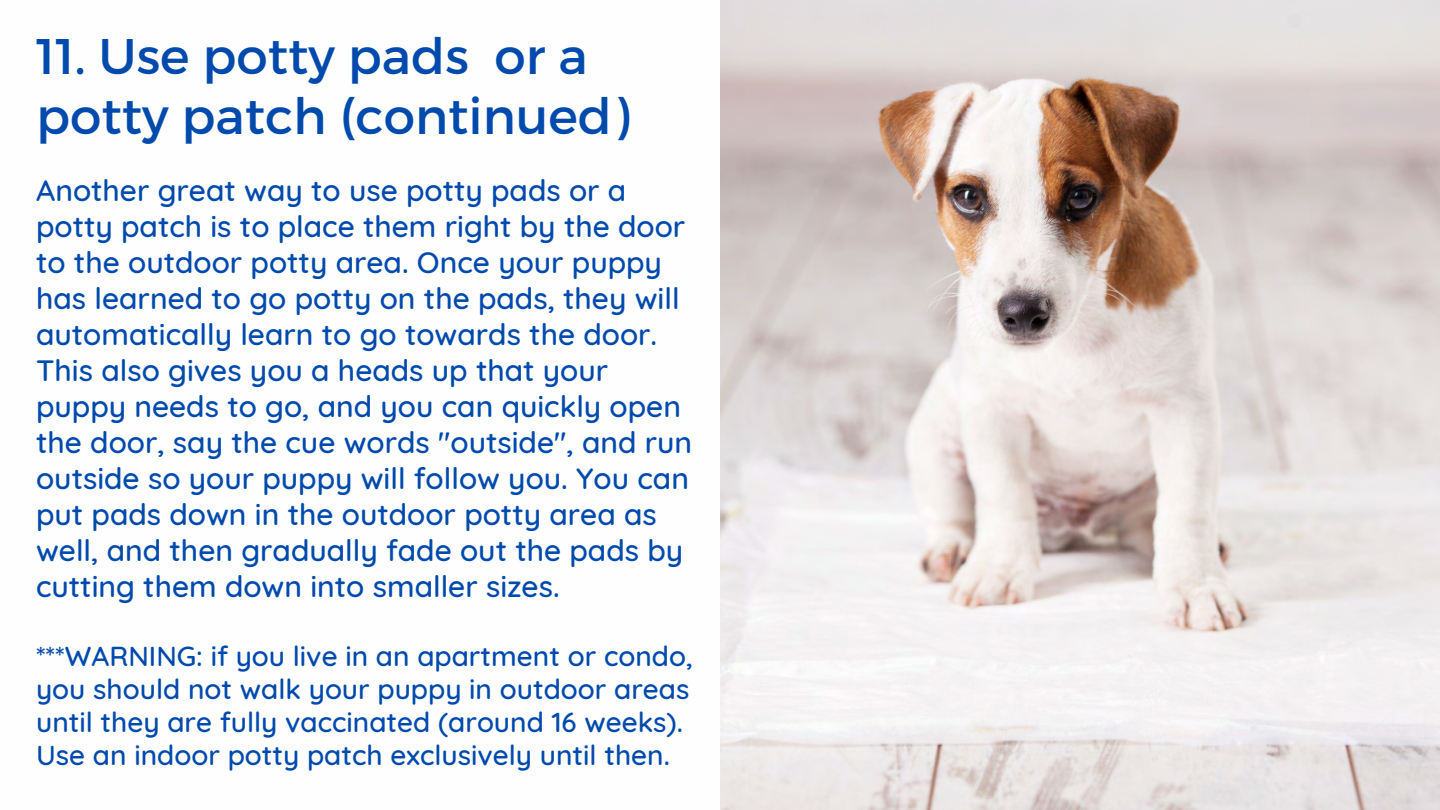
<style>
.page{position:relative;width:1440px;height:810px;background:#fff}
.page>*{position:absolute;margin:0;border:0;box-sizing:border-box;transform-origin:0 0}
.t1{font:50px/60px "Montserrat";color:#004aad}
.t2{font:500 30px/36px "Quicksand";color:#004aad}
.t3{font:500 28px/33px "Quicksand";color:#004aad}
</style>
<div class="page">
<img style="left:720px;top:0;width:720px;height:810px">
<p class="t1" style="left:36px;top:23px;width:595px">11. Use potty pads or a potty patch (continued)</p>
<p class="t2" style="left:36px;top:172px;width:658px">Another great way to use potty pads or a potty patch is to place them right by the door to the outdoor potty area. Once your puppy has learned to go potty on the pads, they will automatically learn to go towards the door.<br>This also gives you a heads up that your puppy needs to go, and you can quickly open the door, say the cue words "outside", and run outside so your puppy will follow you. You can put pads down in the outdoor potty area as well, and then gradually fade out the pads by cutting them down into smaller sizes.</p>
<p class="t3" style="left:36px;top:639px;width:658px">***WARNING: if you live in an apartment or condo, you should not walk your puppy in outdoor areas until they are fully vaccinated (around 16 weeks).<br>Use an indoor potty patch exclusively until then.</p>
</div>
